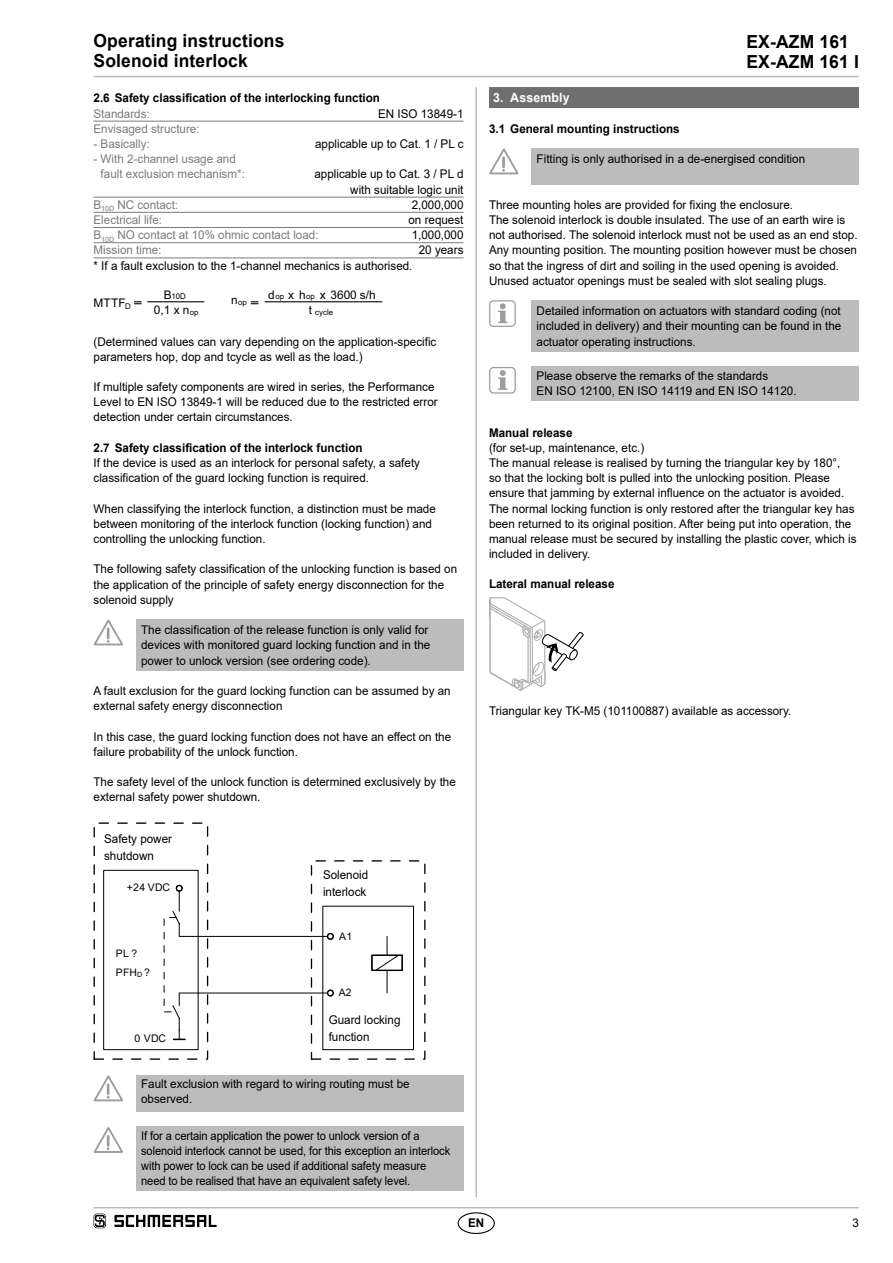
<style>
.page{position:relative;width:893px;height:1263px;background:#fff}
.page>*{position:absolute;margin:0;border:0;box-sizing:border-box;transform-origin:0 0}
.t1{font:700 18px/20.2px "Arial";letter-spacing:.01em;color:#000}
.t2{font:700 12.75px "Arial";letter-spacing:.01em;color:#fff}
.t3{font:12px/15.1px "Arial";color:#000}
.t4{font:12px/15.1px "Arial";color:#000;scale:.93 1}
.t5{font:12px/15.1px "Arial";color:#7c7b7b}
.t6{font:700 12px "Arial";color:#000}
.t7{font:11.85px "Arial";color:#000}
.t8{font:10.5px "Arial";letter-spacing:.035em;color:#000}
.t9{font:10.35px/18.9px "Arial";letter-spacing:.02em;color:#000}
.t10{font:7.95px "Arial";color:#000}
</style>
<div class="page">
<hr style="left:94px;top:1207px;width:765px;height:1px;background:#bcbcbc">
<hr style="left:94px;top:76px;width:765px;height:1px;background:#bcbcbc">
<hr style="left:475px;top:87px;width:2px;height:1110px;background:#bcbcbc">
<div style="left:458px;top:1212px;width:37px;height:22px;border:1px solid #000;border-radius:50%"></div>
<hr style="left:94px;top:121px;width:369px;height:1px;background:#7c7b7b">
<hr style="left:94px;top:197px;width:369px;height:1px;background:#7c7b7b">
<hr style="left:94px;top:212px;width:369px;height:1px;background:#7c7b7b">
<hr style="left:94px;top:227px;width:369px;height:1px;background:#7c7b7b">
<hr style="left:94px;top:242px;width:369px;height:1px;background:#7c7b7b">
<hr style="left:94px;top:258px;width:369px;height:1px;background:#7c7b7b">
<svg style="left:134px;top:301px;width:8px;height:3px"></svg>
<svg style="left:251px;top:301px;width:7px;height:3px"></svg>
<hr style="left:147px;top:301px;width:57px;height:1px;background:#000">
<hr style="left:265px;top:301px;width:117px;height:1px;background:#000">
<div style="left:136px;top:619px;width:327px;height:52px;background:#bcbcbc"></div>
<svg style="left:94px;top:619px;width:29px;height:27px"></svg>
<svg style="left:103px;top:869px;width:311px;height:181px"></svg>
<div style="left:311px;top:860px;width:114px;height:200px;border:1px dashed #000"></div>
<div style="left:94px;top:822px;width:114px;height:238px;border:1px dashed #000"></div>
<div style="left:136px;top:1075px;width:327px;height:36px;background:#bcbcbc"></div>
<svg style="left:94px;top:1075px;width:29px;height:27px"></svg>
<div style="left:136px;top:1126px;width:327px;height:65px;background:#bcbcbc"></div>
<svg style="left:94px;top:1127px;width:29px;height:26px"></svg>
<div style="left:489px;top:87px;width:370px;height:21px;background:#706f6f"></div>
<div style="left:531px;top:148px;width:328px;height:36px;background:#bcbcbc"></div>
<svg style="left:489px;top:148px;width:30px;height:27px"></svg>
<div style="left:531px;top:300px;width:328px;height:51px;background:#bcbcbc"></div>
<svg style="left:498px;top:303px;width:9px;height:20px"></svg>
<div style="left:489px;top:300px;width:27px;height:27px;border:1px solid #9d9d9c;border-radius:4px"></div>
<div style="left:531px;top:367px;width:328px;height:34px;background:#bcbcbc"></div>
<svg style="left:498px;top:370px;width:9px;height:20px"></svg>
<div style="left:489px;top:367px;width:27px;height:27px;border:1px solid #9d9d9c;border-radius:4px"></div>
<svg style="left:490px;top:597px;width:93px;height:94px"></svg>
<svg style="left:94px;top:1213px;width:12px;height:15px"></svg>
<svg style="left:114px;top:1215px;width:103px;height:12px"></svg>
<h1 class="t1" style="left:94px;top:31px;width:192px">Operating instructions<br>Solenoid interlock</h1>
<p class="t6" style="left:94px;top:90px;width:288px">2.6 Safety classification of the interlocking function</p>
<p class="t5" style="left:94px;top:106px;width:58px">Standards:</p>
<p class="t3" style="left:378px;top:106px;width:87px">EN ISO 13849-1</p>
<p class="t5" style="left:94px;top:121px;width:108px">Envisaged structure:</p>
<p class="t5" style="left:94px;top:136px;width:58px">- Basically:</p>
<p class="t3" style="left:315px;top:136px;width:150px">applicable up to Cat. 1 / PL c</p>
<p class="t5" style="left:101px;top:151px;width:146px;text-indent:-7px">- With 2-channel usage and fault exclusion mechanism*:</p>
<p class="t3" style="left:314px;top:166px;width:151px;text-align:right">applicable up to Cat. 3 / PL d with suitable logic unit</p>
<p class="t5" style="left:94px;top:197px;width:86px">B<sub>10D</sub> NC contact:</p>
<p class="t3" style="left:412px;top:197px;width:53px">2,000,000</p>
<p class="t5" style="left:94px;top:212px;width:70px">Electrical life:</p>
<p class="t3" style="left:408px;top:212px;width:56px">on request</p>
<p class="t5" style="left:94px;top:227px;width:227px">B<sub>10D</sub> NO contact at 10% ohmic contact load:</p>
<p class="t3" style="left:412px;top:227px;width:53px">1,000,000</p>
<p class="t5" style="left:94px;top:242px;width:69px">Mission time:</p>
<p class="t3" style="left:419px;top:242px;width:46px">20 years</p>
<p class="t3" style="left:94px;top:258px;width:320px">* If a fault exclusion to the 1-channel mechanics is authorised.</p>
<p class="t7" style="left:94px;top:295px;width:34px">MTTF</p>
<p class="t7" style="left:164px;top:287px;width:9px">B</p>
<p class="t7" style="left:268px;top:287px;width:39px">d x h</p>
<p class="t7" style="left:320px;top:287px;width:57px">x 3600 s/h</p>
<p class="t10" style="left:172px;top:291px;width:16px">10D</p>
<p class="t10" style="left:275px;top:291px;width:10px">op</p>
<p class="t10" style="left:306px;top:291px;width:10px">op</p>
<p class="t10" style="left:231px;top:297px;width:17px"><sup>n</sup>op</p>
<p class="t7" style="left:154px;top:302px;width:46px">0,1 x n<sub>op</sub></p>
<p class="t10" style="left:309px;top:307px;width:26px"><sup>t</sup> cycle</p>
<p class="t3" style="left:94px;top:334px;width:344px">(Determined values can vary depending on the application-specific parameters hop, dop and tcycle as well as the load.)</p>
<p class="t3" style="left:94px;top:379px;width:346px">If multiple safety components are wired in series, the Performance<br>Level to EN ISO 13849-1 will be reduced due to the restricted error detection under certain circumstances.</p>
<p class="t6" style="left:94px;top:439px;width:270px">2.7 Safety classification of the interlock function</p>
<p class="t3" style="left:94px;top:455px;width:328px">If the device is used as an interlock for personal safety, a safety classification of the guard locking function is required.</p>
<p class="t3" style="left:94px;top:501px;width:344px">When classifying the interlock function, a distinction must be made between monitoring of the interlock function (locking function) and controlling the unlocking function.</p>
<p class="t3" style="left:94px;top:562px;width:365px">The following safety classification of the unlocking function is based on the application of the principle of safety energy disconnection for the solenoid supply</p>
<p class="t3" style="left:141px;top:622px;width:291px">The classification of the release function is only valid for devices with monitored guard locking function and in the power to unlock version (see ordering code).</p>
<p class="t3" style="left:94px;top:683px;width:359px">A fault exclusion for the guard locking function can be assumed by an external safety energy disconnection</p>
<p class="t3" style="left:94px;top:729px;width:359px">In this case, the guard locking function does not have an effect on the failure probability of the unlock function.</p>
<p class="t3" style="left:94px;top:774px;width:364px">The safety level of the unlock function is determined exclusively by the external safety power shutdown.</p>
<p class="t10" style="left:125px;top:301px;width:7px">D</p>
<p class="t3" style="left:104px;top:830px;width:69px;line-height:17.1px">Safety power shutdown</p>
<p class="t8" style="left:127px;top:881px;width:45px">+24 VDC</p>
<p class="t9" style="left:116px;top:944px;width:35px">PL ?<br>PFH<sub>D</sub> ?</p>
<p class="t3" style="left:323px;top:866px;width:47px;line-height:17.1px">Solenoid interlock</p>
<p class="t9" style="left:339px;top:927px;width:14px">A1</p>
<p class="t9" style="left:339px;top:983px;width:14px">A2</p>
<p class="t3" style="left:329px;top:1011px;width:73px;line-height:17.1px">Guard locking function</p>
<p class="t3" style="left:141px;top:1076px;width:270px">Fault exclusion with regard to wiring routing must be observed.</p>
<p class="t4" style="left:141px;top:1128px;width:334px">If for a certain application the power to unlock version of a solenoid interlock cannot be used, for this exception an interlock with power to lock can be used if additional safety measure need to be realised that have an equivalent safety level.</p>
<p class="t8" style="left:134px;top:1032px;width:33px">0 VDC</p>
<h1 class="t1" style="left:746px;top:32px;width:114px">EX-AZM 161<br>EX-AZM 161 I</h1>
<p class="t2" style="left:493px;top:89px;width:78px">3. Assembly</p>
<p class="t6" style="left:489px;top:120px;width:192px">3.1 General mounting instructions</p>
<p class="t3" style="left:537px;top:151px;width:270px">Fitting is only authorised in a de-energised condition</p>
<p class="t3" style="left:489px;top:197px;width:370px">Three mounting holes are provided for fixing the enclosure.<br>The solenoid interlock is double insulated. The use of an earth wire is not authorised. The solenoid interlock must not be used as an end stop.<br>Any mounting position. The mounting position however must be chosen so that the ingress of dirt and soiling in the used opening is avoided.<br>Unused actuator openings must be sealed with slot sealing plugs.</p>
<p class="t3" style="left:537px;top:303px;width:306px;text-align:justify">Detailed information on actuators with standard coding (not included in delivery) and their mounting can be found in the actuator operating instructions.</p>
<p class="t3" style="left:537px;top:368px;width:261px">Please observe the remarks of the standards<br>EN ISO 12100, EN ISO 14119 and EN ISO 14120.</p>
<p class="t6" style="left:489px;top:424px;width:85px">Manual release</p>
<p class="t3" style="left:489px;top:440px;width:369px">(for set-up, maintenance, etc.)<br>The manual release is realised by turning the triangular key by 180°,<br>so that the locking bolt is pulled into the unlocking position. Please ensure that jamming by external influence on the actuator is avoided.<br>The normal locking function is only restored after the triangular key has been returned to its original position. After being put into operation, the manual release must be secured by installing the plastic cover, which is included in delivery.</p>
<p class="t6" style="left:489px;top:575px;width:127px">Lateral manual release</p>
<p class="t3" style="left:489px;top:703px;width:304px">Triangular key TK-M5 (101100887) available as accessory.</p>
<p class="t6" style="left:468px;top:1214px;width:18px">EN</p>
<p class="t3" style="left:852px;top:1215px;width:8px">3</p>
</div>
